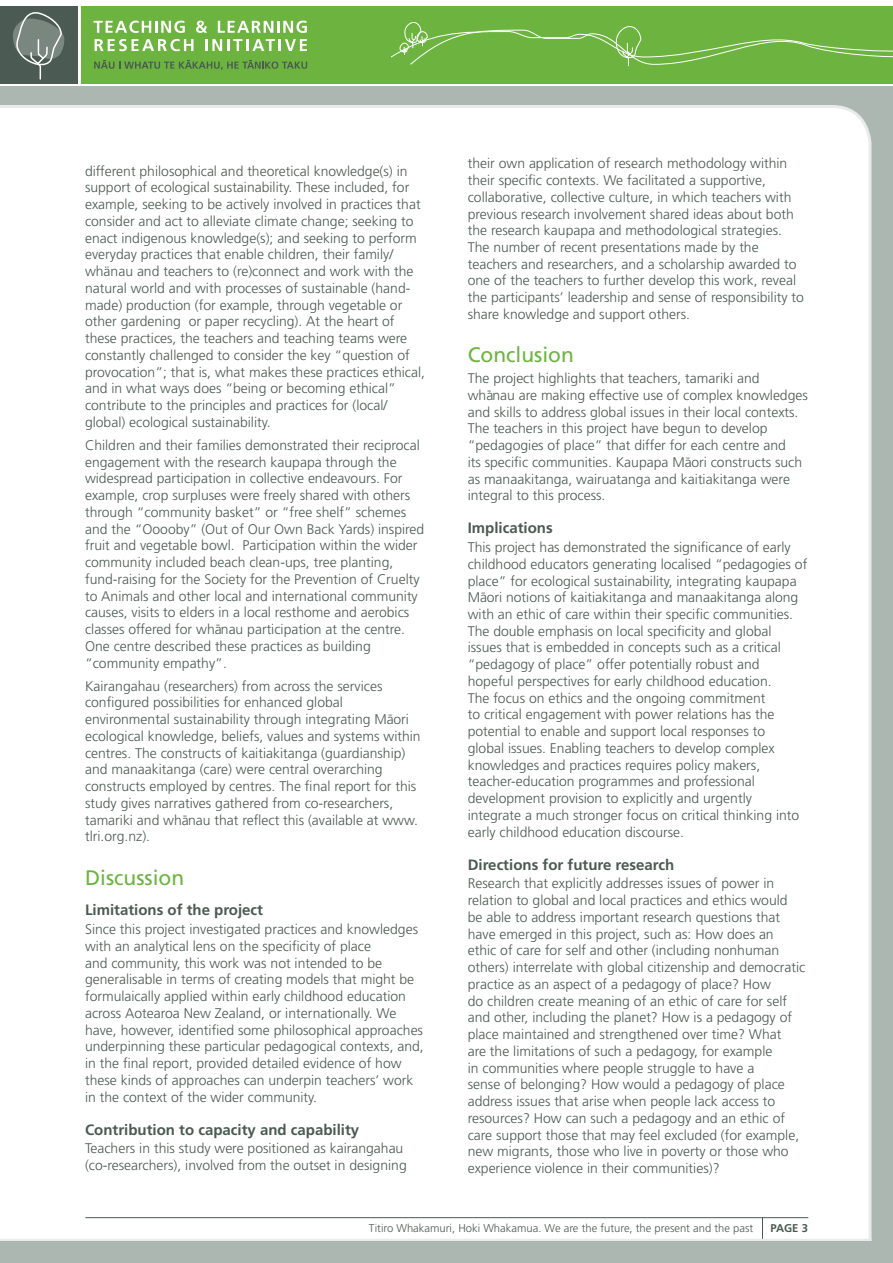
<style>
.page{position:relative;width:893px;height:1263px;background:#fff}
.page>*{position:absolute;margin:0;border:0;box-sizing:border-box;transform-origin:0 0}
.t1{font:21px "Frutiger";color:#6cb43f}
.t2{font:700 15px "Frutiger";color:#4b5a52}
.t3{font:300 13.95px/16.8px "Frutiger";color:#4b5a52}
.t4{font:300 11.25px "Frutiger";color:#4b5a52}
.t5{font:700 11.25px "Frutiger";color:#4b5a52}
</style>
<div class="page">
<div style="left:0;top:86px;width:893px;height:1177px;background:#acb7b1"></div>
<div style="left:0;top:105px;width:871px;height:1134px;background:#fff"></div>
<hr style="left:0;top:1239px;width:871px;height:3px;background:#e8ebe9">
<div style="left:81px;top:6px;width:812px;height:78px;background:#6cb43f"></div>
<hr style="left:85px;top:1217px;width:723px;height:1px;background:#4b5a52">
<svg style="left:762px;top:1217px;width:1px;height:22px"></svg>
<div style="left:0;top:6px;width:78px;height:78px;background:#4b5a52"></div>
<svg style="left:0;top:12px;width:65px;height:154px"></svg>
<svg style="left:95px;top:39px;width:98px;height:12px"></svg>
<svg style="left:205px;top:39px;width:102px;height:12px"></svg>
<svg style="left:94px;top:21px;width:91px;height:12px"></svg>
<svg style="left:196px;top:21px;width:11px;height:12px"></svg>
<svg style="left:218px;top:21px;width:89px;height:12px"></svg>
<svg style="left:94px;top:60px;width:213px;height:10px"></svg>
<svg style="left:391px;top:22px;width:502px;height:45px"></svg>
<p class="t3" style="left:85px;top:162px;width:341px">different philosophical and theoretical knowledge(s) in support of ecological sustainability. These included, for example, seeking to be actively involved in practices that consider and act to alleviate climate change; seeking to enact indigenous knowledge(s); and seeking to perform everyday practices that enable children, their family/ whänau and teachers to (re)connect and work with the natural world and with processes of sustainable (hand&shy;made) production (for example, through vegetable or other gardening or paper recycling). At the heart of these practices, the teachers and teaching teams were constantly challenged to consider the key “question of provocation”; that is, what makes these practices ethical, and in what ways does “being or becoming ethical” contribute to the principles and practices for (local/ global) ecological sustainability.</p>
<p class="t3" style="left:85px;top:437px;width:341px">Children and their families demonstrated their reciprocal engagement with the research kaupapa through the widespread participation in collective endeavours. For example, crop surpluses were freely shared with others through “community basket” or “free shelf” schemes and the “Ooooby” (Out of Our Own Back Yards) inspired fruit and vegetable bowl. Participation within the wider community included beach clean-ups, tree planting, fund-raising for the Society for the Prevention of Cruelty to Animals and other local and international community causes, visits to elders in a local resthome and aerobics classes offered for wha¯nau participation at the centre.<br>One centre described these practices as building “community empathy”.</p>
<p class="t3" style="left:85px;top:677px;width:337px">Kairangahau (researchers) from across the services configured possibilities for enhanced global environmental sustainability through integrating Ma¯ori ecological knowledge, beliefs, values and systems within centres. The constructs of kaitiakitanga (guardianship) and manaakitanga (care) were central overarching constructs employed by centres. The final report for this study gives narratives gathered from co-researchers, tamariki and wha¯nau that reflect this (available at www. tlri.org.nz).</p>
<h1 class="t1" style="left:85px;top:865px;width:101px">Discussion</h1>
<p class="t2" style="left:85px;top:901px;width:180px">Limitations of the project</p>
<p class="t3" style="left:85px;top:921px;width:340px">Since this project investigated practices and knowledges with an analytical lens on the specificity of place<br>and community, this work was not intended to be generalisable in terms of creating models that might be formulaically applied within early childhood education across Aotearoa New Zealand, or internationally. We have, however, identified some philosophical approaches underpinning these particular pedagogical contexts, and, in the final report, provided detailed evidence of how these kinds of approaches can underpin teachers’ work in the context of the wider community.</p>
<p class="t2" style="left:85px;top:1120px;width:276px">Contribution to capacity and capability</p>
<p class="t3" style="left:85px;top:1140px;width:323px">Teachers in this study were positioned as kairangahau (co-researchers), involved from the outset in designing</p>
<p class="t3" style="left:468px;top:155px;width:338px">their own application of research methodology within their specific contexts. We facilitated a supportive, collaborative, collective culture, in which teachers with previous research involvement shared ideas about both the research kaupapa and methodological strategies.<br>The number of recent presentations made by the teachers and researchers, and a scholarship awarded to one of the teachers to further develop this work, reveal the participants’ leadership and sense of responsibility to share knowledge and support others.</p>
<h1 class="t1" style="left:468px;top:342px;width:108px">Conclusion</h1>
<p class="t3" style="left:468px;top:370px;width:342px">The project highlights that teachers, tamariki and wha¯nau are making effective use of complex knowledges and skills to address global issues in their local contexts.<br>The teachers in this project have begun to develop “pedagogies of place” that differ for each centre and<br>its specific communities. Kaupapa Ma¯ori constructs such as manaakitanga, wairuatanga and kaitiakitanga were integral to this process.</p>
<p class="t2" style="left:468px;top:519px;width:87px">Implications</p>
<p class="t3" style="left:468px;top:539px;width:341px">This project has demonstrated the significance of early childhood educators generating localised “pedagogies of place” for ecological sustainability, integrating kaupapa Ma¯ori notions of kaitiakitanga and manaakitanga along with an ethic of care within their specific communities.<br>The double emphasis on local specificity and global issues that is embedded in concepts such as a critical “pedagogy of place” offer potentially robust and hopeful perspectives for early childhood education.<br>The focus on ethics and the ongoing commitment<br>to critical engagement with power relations has the potential to enable and support local responses to<br>global issues. Enabling teachers to develop complex knowledges and practices requires policy makers, teacher-education programmes and professional development provision to explicitly and urgently integrate a much stronger focus on critical thinking into early childhood education discourse.</p>
<p class="t2" style="left:468px;top:855px;width:208px">Directions for future research</p>
<p class="t3" style="left:468px;top:875px;width:339px">Research that explicitly addresses issues of power in relation to global and local practices and ethics would be able to address important research questions that have emerged in this project, such as: How does an ethic of care for self and other (including nonhuman others) interrelate with global citizenship and democratic practice as an aspect of a pedagogy of place? How<br>do children create meaning of an ethic of care for self and other, including the planet? How is a pedagogy of place maintained and strengthened over time? What<br>are the limitations of such a pedagogy, for example<br>in communities where people struggle to have a<br>sense of belonging? How would a pedagogy of place address issues that arise when people lack access to resources? How can such a pedagogy and an ethic of care support those that may feel excluded (for example, new migrants, those who live in poverty or those who experience violence in their communities)?</p>
<p class="t4" style="left:369px;top:1221px;width:386px">Titiro Whakamuri, Hoki Whakamua. We are the future, the present and the past</p>
<p class="t5" style="left:771px;top:1221px;width:39px">PAGE 3</p>
</div>
